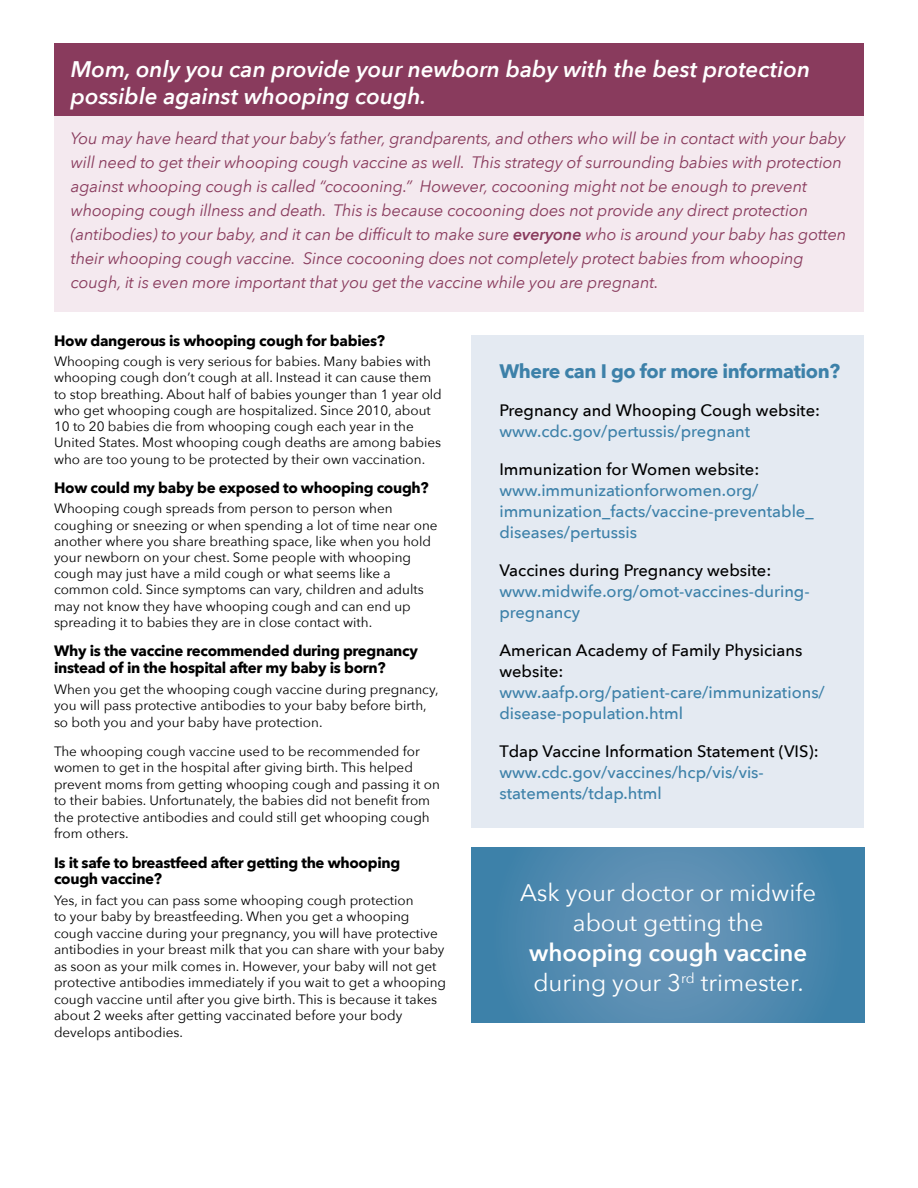
<style>
.page{position:relative;width:918px;height:1188px;background:#fff}
.page>*{position:absolute;margin:0;border:0;box-sizing:border-box;transform-origin:0 0}
.t1{font:24px/30px "Avenir Next";color:#fff;text-align:center}
.t2{font:italic 600 22.5px/27px "Avenir Next";color:#fff}
.t3{font:700 19.5px "Avenir Next";letter-spacing:-.02em;color:#3d81a9}
.t4{font:italic 16.5px/24px "Avenir Next";letter-spacing:-.01em;color:#893b5d}
.t5{font:500 16.5px/21px "Avenir Next";color:#3d81a9}
.t6{font:500 16.5px/21px "Avenir Next";color:#000}
.t7{font:700 15px/16.5px "Avenir Next";letter-spacing:-.02em;color:#000}
.t8{font:13.5px/16.5px "Avenir Next";color:#000}
.s1{font-weight:600}
</style>
<div class="page">
<div style="left:472px;top:335px;width:392px;height:492px;background:#e4eaf2"></div>
<svg style="left:472px;top:847px;width:393px;height:176px;background:#518aaf"></svg>
<div style="left:54px;top:43px;width:810px;height:269px;background:#f4e9ef"></div>
<div style="left:55px;top:44px;width:809px;height:72px;background:#893b5d"></div>
<h2 class="t2" style="left:71px;top:55px;width:741px">Mom, only you can provide your newborn baby with the best protection possible against whooping cough.</h2>
<p class="t4" style="left:71px;top:126px;width:777px">You may have heard that your baby’s father, grandparents, and others who will be in contact with your baby will need to get their whooping cough vaccine as well. This strategy of surrounding babies with protection against whooping cough is called “cocooning.” However, cocooning might not be enough to prevent whooping cough illness and death. This is because cocooning does not provide any direct protection (antibodies) to your baby, and it can be difficult to make sure <span class="s1">everyone</span> who is around your baby has gotten their whooping cough vaccine. Since cocooning does not completely protect babies from whooping cough, it is even more important that you get the vaccine while you are pregnant.</p>
<h3 class="t7" style="left:54px;top:332px;width:333px">How dangerous is whooping cough for babies?</h3>
<p class="t8" style="left:54px;top:353px;width:389px">Whooping cough is very serious for babies. Many babies with whooping cough don’t cough at all. Instead it can cause them to stop breathing. About half of babies younger than 1 year old who get whooping cough are hospitalized. Since 2010, about 10 to 20 babies die from whooping cough each year in the United States. Most whooping cough deaths are among babies who are too young to be protected by their own vaccination.</p>
<h3 class="t7" style="left:54px;top:479px;width:376px">How could my baby be exposed to whooping cough?</h3>
<p class="t8" style="left:54px;top:500px;width:385px">Whooping cough spreads from person to person when coughing or sneezing or when spending a lot of time near one another where you share breathing space, like when you hold your newborn on your chest. Some people with whooping cough may just have a mild cough or what seems like a common cold. Since symptoms can vary, children and adults may not know they have whooping cough and can end up spreading it to babies they are in close contact with.</p>
<h3 class="t7" style="left:54px;top:643px;width:365px">Why is the vaccine recommended during pregnancy instead of in the hospital after my baby is born?</h3>
<p class="t8" style="left:54px;top:680px;width:386px">When you get the whooping cough vaccine during pregnancy, you will pass protective antibodies to your baby before birth, so both you and your baby have protection.</p>
<p class="t8" style="left:54px;top:742px;width:387px">The whooping cough vaccine used to be recommended for women to get in the hospital after giving birth. This helped prevent moms from getting whooping cough and passing it on to their babies. Unfortunately, the babies did not benefit from the protective antibodies and could still get whooping cough from others.</p>
<h3 class="t7" style="left:54px;top:854px;width:348px">Is it safe to breastfeed after getting the whooping cough vaccine?</h3>
<p class="t8" style="left:54px;top:891px;width:394px">Yes, in fact you can pass some whooping cough protection<br>to your baby by breastfeeding. When you get a whooping cough vaccine during your pregnancy, you will have protective antibodies in your breast milk that you can share with your baby as soon as your milk comes in. However, your baby will not get protective antibodies immediately if you wait to get a whooping cough vaccine until after you give birth. This is because it takes about 2 weeks after getting vaccinated before your body develops antibodies.</p>
<h2 class="t3" style="left:499px;top:354px;width:342px">Where can I go for more information?</h2>
<p class="t6" style="left:499px;top:399px;width:322px">Pregnancy and Whooping Cough website:</p>
<p class="t5" style="left:499px;top:420px;width:252px">www.cdc.gov/pertussis/pregnant</p>
<p class="t6" style="left:499px;top:458px;width:261px">Immunization for Women website:</p>
<p class="t5" style="left:499px;top:479px;width:316px">www.immunizationforwomen.org/ immunization_facts/vaccine-preventable_ diseases/pertussis</p>
<p class="t6" style="left:499px;top:559px;width:273px">Vaccines during Pregnancy website:</p>
<p class="t5" style="left:499px;top:580px;width:312px">www.midwife.org/omot-vaccines-during&shy;pregnancy</p>
<p class="t6" style="left:499px;top:639px;width:304px">American Academy of Family Physicians website:</p>
<p class="t5" style="left:499px;top:681px;width:327px">www.aafp.org/patient-care/immunizations/ disease-population.html</p>
<p class="t6" style="left:499px;top:740px;width:321px">Tdap Vaccine Information Statement (VIS):</p>
<p class="t5" style="left:499px;top:761px;width:266px">www.cdc.gov/vaccines/hcp/vis/vis&shy;statements/tdap.html</p>
<p class="t1" style="left:520px;top:877px;width:298px">Ask your doctor or midwife about getting the <span class="s1">whooping cough vaccine </span>during your 3<sup>rd</sup> trimester.</p>
</div>
